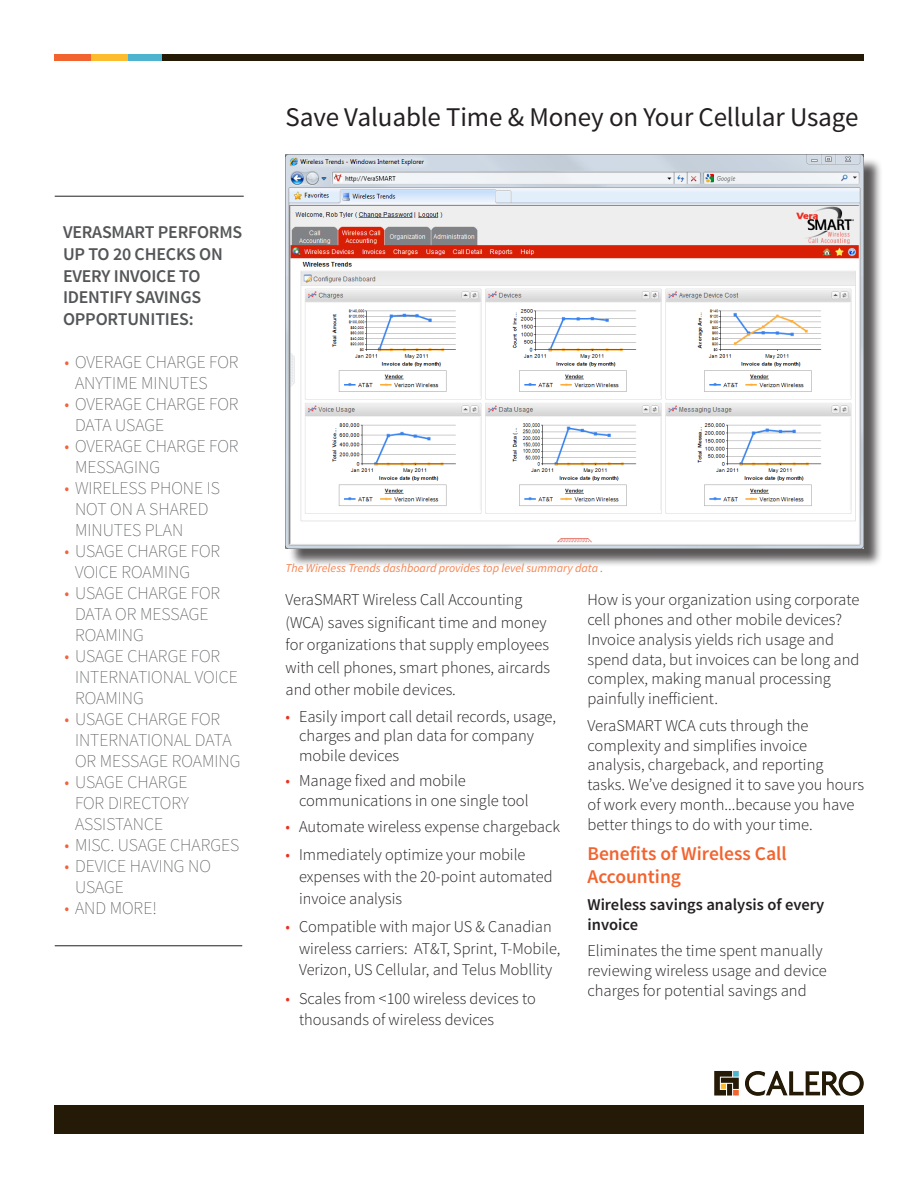
<style>
.page{position:relative;width:918px;height:1188px;background:#fff}
.page>*{position:absolute;margin:0;border:0;box-sizing:border-box;transform-origin:0 0}
.t1{font:27px "Source Sans Pro";letter-spacing:-.005em;color:#231f20}
.t2{font:600 19.5px/23.4px "Source Sans Pro";color:#f2642f}
.t3{font:200 18px/21px "Source Sans Pro";color:#57585a}
.t4{font:600 18px/21.6px "Source Sans Pro";letter-spacing:-.01em;color:#545557}
.t5{font:300 16.5px/19.8px "Source Sans Pro";color:#231f20}
.t6{font:600 16.5px/19.8px "Source Sans Pro";color:#231f20}
.t7{font:italic 12px "Source Sans Pro";color:#f58352}
.s1{color:#f1633f}
.s2{color:#ee2e22}
</style>
<div class="page">
<svg style="left:714px;top:1071px;width:25px;height:25px"></svg>
<svg style="left:745px;top:1071px;width:119px;height:25px"></svg>
<div style="left:54px;top:1106px;width:810px;height:28px;background:#251a05"></div>
<div style="left:162px;top:54px;width:702px;height:7px;background:#251a05"></div>
<div style="left:128px;top:54px;width:34px;height:7px;background:#4db3cf"></div>
<div style="left:54px;top:54px;width:37px;height:7px;background:#f2642f"></div>
<div style="left:91px;top:54px;width:37px;height:7px;background:#fdbb2e"></div>
<hr style="left:55px;top:946px;width:187px;height:1px;background:#231f20">
<div style="left:288px;top:157px;width:594px;height:410px;background:#231f20;opacity:.75"></div>
<img style="left:286px;top:155px;width:578px;height:393px">
<hr style="left:55px;top:196px;width:189px;height:1px;background:#231f20">
<p class="t4" style="left:63px;top:222px;width:181px">VERASMART PERFORMS<br>UP TO 20 CHECKS ON<br>EVERY INVOICE TO<br>IDENTIFY SAVINGS<br>OPPORTUNITIES:</p>
<p class="t3" style="left:75px;top:352px;width:165px;text-indent:-10px"><span class="s1">•</span> OVERAGE CHARGE FOR<br>ANYTIME MINUTES</p>
<p class="t3" style="left:75px;top:394px;width:165px;text-indent:-10px"><span class="s1">•</span> OVERAGE CHARGE FOR<br>DATA USAGE</p>
<p class="t3" style="left:75px;top:436px;width:165px;text-indent:-10px"><span class="s1">•</span> OVERAGE CHARGE FOR<br>MESSAGING</p>
<p class="t3" style="left:75px;top:478px;width:146px;text-indent:-10px"><span class="s1">•</span> WIRELESS PHONE IS<br>NOT ON A SHARED<br>MINUTES PLAN</p>
<p class="t3" style="left:75px;top:541px;width:147px;text-indent:-10px"><span class="s1">•</span> USAGE CHARGE FOR<br>VOICE ROAMING</p>
<p class="t3" style="left:75px;top:583px;width:147px;text-indent:-10px"><span class="s1">•</span> USAGE CHARGE FOR<br>DATA OR MESSAGE<br>ROAMING</p>
<p class="t3" style="left:75px;top:646px;width:164px;text-indent:-10px"><span class="s1">•</span> USAGE CHARGE FOR<br>INTERNATIONAL VOICE<br>ROAMING</p>
<p class="t3" style="left:75px;top:709px;width:167px;text-indent:-10px"><span class="s1">•</span> USAGE CHARGE FOR<br>INTERNATIONAL DATA<br>OR MESSAGE ROAMING</p>
<p class="t3" style="left:75px;top:772px;width:115px;text-align:justify;text-indent:-10px"><span class="s1">•</span> USAGE CHARGE FOR DIRECTORY ASSISTANCE</p>
<p class="t3" style="left:64px;top:835px;width:176px"><span class="s1">•</span> MISC. USAGE CHARGES</p>
<p class="t3" style="left:75px;top:856px;width:137px;text-indent:-10px"><span class="s1">•</span> DEVICE HAVING NO<br>USAGE</p>
<p class="t3" style="left:64px;top:898px;width:94px"><span class="s1">•</span> AND MORE!</p>
<p class="t1" style="left:286px;top:100px;width:574px">Save Valuable Time &amp; Money on Your Cellular Usage</p>
<p class="t7" style="left:286px;top:561px;width:319px">The Wireless Trends dashboard provides top level summary data <span class="s1">.</span></p>
<p class="t5" style="left:286px;top:589px;width:266px;line-height:22.5px">VeraSMART Wireless Call Accounting (WCA) saves significant time and money for organizations that supply employees with cell phones, smart phones, aircards and other mobile devices.</p>
<p class="t5" style="left:299px;top:706px;width:259px;text-indent:-14px"><span class="s2">•</span> Easily import call detail records, usage, charges and plan data for company mobile devices</p>
<p class="t5" style="left:299px;top:771px;width:231px;text-indent:-14px"><span class="s2">•</span> Manage fixed and mobile communications in one single tool</p>
<p class="t5" style="left:286px;top:817px;width:276px"><span class="s2">•</span> Automate wireless expense chargeback</p>
<p class="t5" style="left:299px;top:844px;width:255px;line-height:21.8px;text-indent:-14px"><span class="s2">•</span> Immediately optimize your mobile expenses with the 20-point automated invoice analysis</p>
<p class="t5" style="left:299px;top:916px;width:263px;line-height:21.8px;text-indent:-14px"><span class="s2">•</span> Compatible with major US &amp; Canadian wireless carriers: AT&amp;T, Sprint, T-Mobile,<br>Verizon, US Cellular, and Telus Mobllity</p>
<p class="t5" style="left:299px;top:987px;width:238px;line-height:21.8px;text-indent:-14px"><span class="s2">•</span> Scales from &lt;100 wireless devices to thousands of wireless devices</p>
<p class="t5" style="left:588px;top:590px;width:273px">How is your organization using corporate cell phones and other mobile devices?<br>Invoice analysis yields rich usage and spend data, but invoices can be long and complex, making manual processing painfully inefficient.</p>
<p class="t5" style="left:588px;top:716px;width:278px">VeraSMART WCA cuts through the complexity and simplifies invoice analysis, chargeback, and reporting tasks. We’ve designed it to save you hours of work every month...because you have better things to do with your time.</p>
<p class="t2" style="left:588px;top:842px;width:201px">Benefits of Wireless Call<br>Accounting</p>
<p class="t6" style="left:588px;top:895px;width:238px">Wireless savings analysis of every invoice</p>
<p class="t5" style="left:588px;top:941px;width:241px">Eliminates the time spent manually reviewing wireless usage and device charges for potential savings and</p>
</div>
